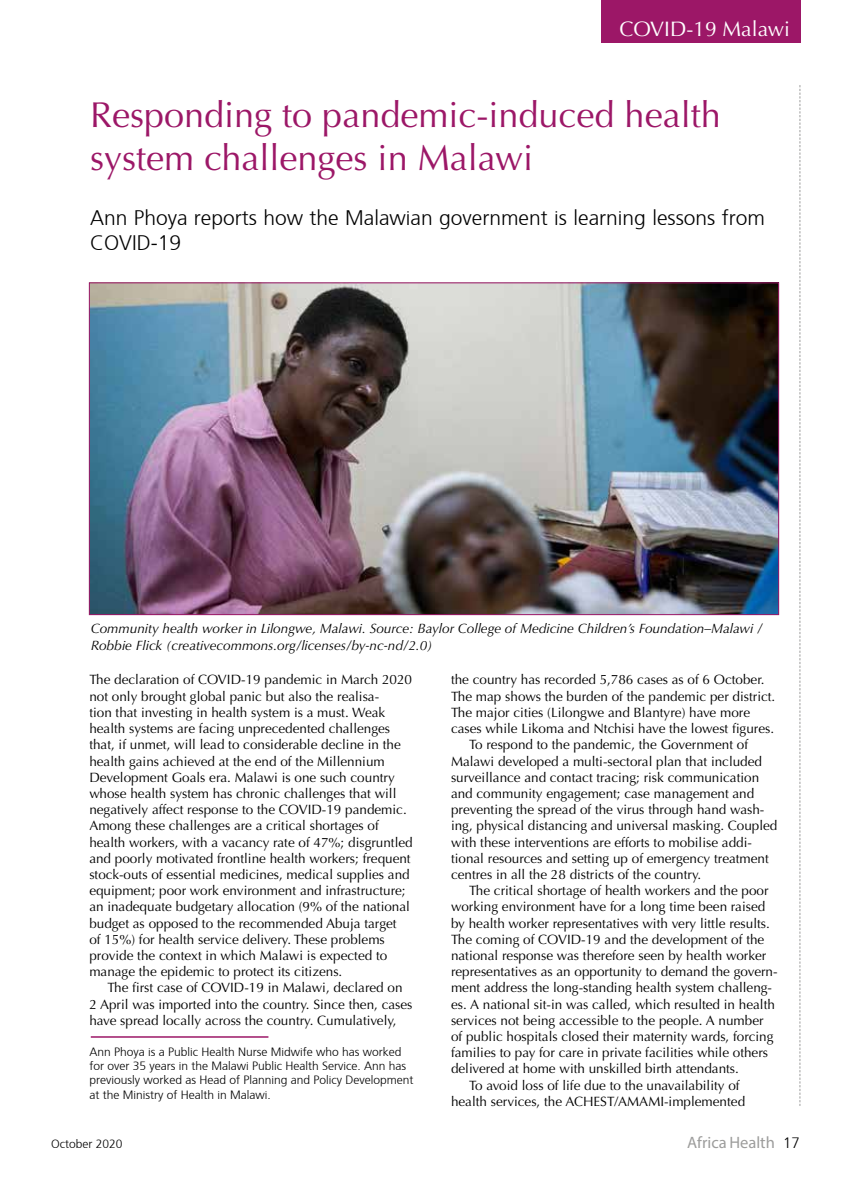
<style>
.page{position:relative;width:851px;height:1191px;background:#fff}
.page>*{position:absolute;margin:0;border:0;box-sizing:border-box;transform-origin:0 0}
.t1{font:36px/43.2px "Optima";color:#9c1767}
.t2{font:300 21px/25.2px "Frutiger";color:#000}
.t3{font:21px "Optima";color:#fff}
.t4{font:16.5px "Myriad Pro";color:#9d9d9c}
.t5{font:13.5px/16.2px "Optima";color:#000}
.t6{font:italic 13.5px/16.2px "Optima";color:#000}
.t7{font:300 12px/14.4px "Frutiger";color:#000}
.s1{font-family:"Frutiger";font-weight:300;font-size:15px;color:#000}
</style>
<div class="page">
<hr style="left:91px;top:1036px;width:177px;height:1px;background:#9c1767">
<svg style="left:799px;top:85px;width:1px;height:1021px"></svg>
<div style="left:600px;top:0;width:200px;height:43px;background:#9c1767"></div>
<img style="left:91px;top:284px;width:685px;height:329px">
<h2 class="t3" style="left:619px;top:17px;width:172px">COVID-19 M lawi</h2>
<h2 class="t3" style="left:723px;top:17px;width:67px">Feature</h2>
<h1 class="t1" style="left:90px;top:93px;width:632px">Responding to pandemic-induced health system challenges in Malawi</h1>
<h2 class="t2" style="left:90px;top:203px;width:676px">Ann Phoya reports how the Malawian government is learning lessons from<br>COVID-19</h2>
<p class="t6" style="left:91px;top:621px;width:673px">Community health worker in Lilongwe, Malawi. Source: Baylor College of Medicine Children’s Foundation–Malawi /<br>Robbie Flick (creativecommons.org/licenses/by-nc-nd/2.0)</p>
<p class="t5" style="left:89px;top:672px;width:325px">The declaration of COVID-19 pandemic in March 2020 not only brought global panic but also the realisa-<br>tion that investing in health system is a must. Weak health systems are facing unprecedented challenges that, if unmet, will lead to considerable decline in the health gains achieved at the end of the Millennium Development Goals era. Malawi is one such country whose health system has chronic challenges that will negatively affect response to the COVID-19 pandemic.<br>Among these challenges are a critical shortages of health workers, with a vacancy rate of 47%; disgruntled and poorly motivated frontline health workers; frequent stock-outs of essential medicines, medical supplies and equipment; poor work environment and infrastructure; an inadequate budgetary allocation (9% of the national budget as opposed to the recommended Abuja target<br>of 15%) for health service delivery. These problems provide the context in which Malawi is expected to manage the epidemic to protect its citizens.</p>
<p class="t5" style="left:89px;top:980px;width:324px;text-indent:18px">The first case of COVID-19 in Malawi, declared on<br>2 April was imported into the country. Since then, cases have spread locally across the country. Cumulatively,</p>
<p class="t7" style="left:89px;top:1043px;width:326px">Ann Phoya is a Public Health Nurse Midwife who has worked for over 35 years in the Malawi Public Health Service. Ann has previously worked as Head of Planning and Policy Development at the Ministry of Health in Malawi.</p>
<p class="t5" style="left:451px;top:672px;width:315px">the country has recorded 5,786 cases as of 6 October.</p>
<p class="t5" style="left:451px;top:688px;width:326px">The map shows the burden of the pandemic per district.</p>
<p class="t5" style="left:451px;top:704px;width:300px">The major cities (Lilongwe and Blantyre) have more</p>
<p class="t5" style="left:451px;top:720px;width:324px">cases while Likoma and Ntchisi have the lowest figures.</p>
<p class="t5" style="left:469px;top:737px;width:280px">To respond to the pandemic, the Government of</p>
<p class="t5" style="left:451px;top:753px;width:312px">Malawi developed a multi-sectoral plan that included</p>
<p class="t5" style="left:451px;top:769px;width:310px">surveillance and contact tracing; risk communication</p>
<p class="t5" style="left:451px;top:785px;width:305px">and community engagement; case management and</p>
<p class="t5" style="left:451px;top:801px;width:315px">preventing the spread of the virus through hand wash-</p>
<p class="t5" style="left:451px;top:818px;width:328px">ing, physical distancing and universal masking. Coupled</p>
<p class="t5" style="left:451px;top:834px;width:302px">with these interventions are efforts to mobilise addi-</p>
<p class="t5" style="left:451px;top:850px;width:319px">tional resources and setting up of emergency treatment</p>
<p class="t5" style="left:451px;top:866px;width:252px">centres in all the 28 districts of the country.</p>
<p class="t5" style="left:469px;top:882px;width:301px">The critical shortage of health workers and the poor</p>
<p class="t5" style="left:451px;top:899px;width:316px">working environment have for a long time been raised</p>
<p class="t5" style="left:451px;top:915px;width:320px">by health worker representatives with very little results.</p>
<p class="t5" style="left:451px;top:931px;width:315px">The coming of COVID-19 and the development of the</p>
<p class="t5" style="left:451px;top:947px;width:317px">national response was therefore seen by health worker</p>
<p class="t5" style="left:451px;top:963px;width:328px">representatives as an opportunity to demand the govern-</p>
<p class="t5" style="left:451px;top:980px;width:322px">ment address the long-standing health system challeng-</p>
<p class="t5" style="left:451px;top:996px;width:325px">es. A national sit-in was called, which resulted in health</p>
<p class="t5" style="left:451px;top:1012px;width:314px">services not being accessible to the people. A number</p>
<p class="t5" style="left:451px;top:1028px;width:324px">of public hospitals closed their maternity wards, forcing</p>
<p class="t5" style="left:451px;top:1044px;width:318px">families to pay for care in private facilities while others</p>
<p class="t5" style="left:451px;top:1061px;width:289px">delivered at home with unskilled birth attendants.</p>
<p class="t5" style="left:469px;top:1077px;width:272px">To avoid loss of life due to the unavailability of</p>
<p class="t5" style="left:451px;top:1093px;width:295px">health services, the ACHEST/AMAMI-implemented</p>
<p class="t7" style="left:51px;top:1135px;width:73px">October 2020</p>
<p class="t4" style="left:687px;top:1132px;width:114px">Africa Health <span class="s1">17</span></p>
</div>
